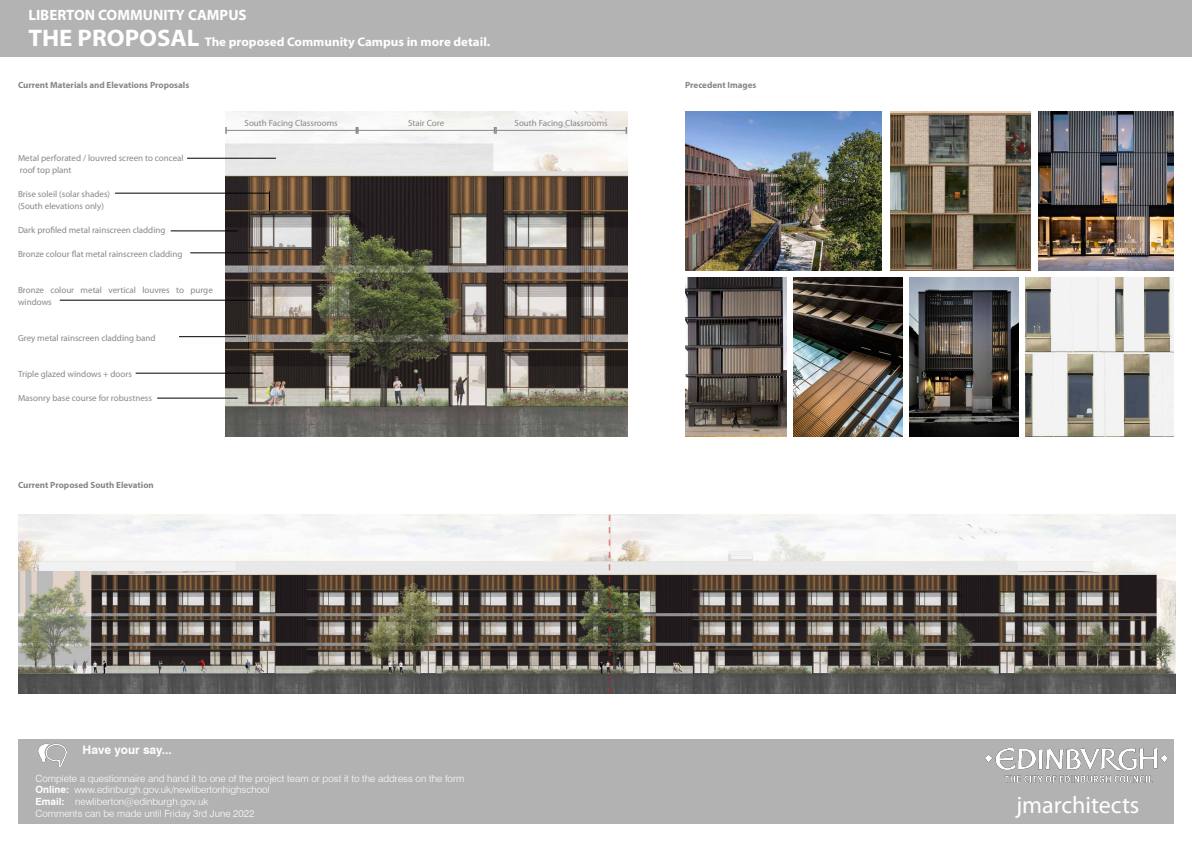
<style>
.page{position:relative;width:1192px;height:842px;background:#fff}
.page>*{position:absolute;margin:0;border:0;box-sizing:border-box;transform-origin:0 0}
.t1{font:24px "Myriad Pro";color:#fff}
.t2{font:700 15px "Myriad Pro";color:#fff}
.t3{font:700 12.5px "Myriad Pro";color:#fff;scale:1.04 1}
.t4{font:700 11.9px "Swiss 721 BT";color:#fff}
.t5{font:300 9.9px/11.9px "Swiss 721 BT";color:#fff}
.t6{font:9px/12px "Myriad Pro";color:#878787}
.t7{font:700 9px "Myriad Pro";color:#878787}
.s1{font-size:24px}
.s2{font-weight:700}
</style>
<div class="page">
<div style="left:0;top:0;width:1192px;height:57px;background:#b3b3b3"></div>
<img style="left:225px;top:112px;width:402px;height:324px">
<hr style="left:187px;top:158px;width:89px;height:1px;background:#000">
<hr style="left:179px;top:336px;width:67px;height:1px;background:#000">
<hr style="left:157px;top:398px;width:81px;height:1px;background:#000">
<hr style="left:136px;top:373px;width:127px;height:1px;background:#000">
<hr style="left:60px;top:300px;width:195px;height:1px;background:#000">
<hr style="left:115px;top:193px;width:155px;height:1px;background:#000">
<hr style="left:171px;top:230px;width:67px;height:1px;background:#000">
<hr style="left:190px;top:252px;width:78px;height:1px;background:#000">
<hr style="left:226px;top:130px;width:130px;height:1px;background:#878787">
<svg style="left:225px;top:127px;width:2px;height:7px"></svg>
<hr style="left:496px;top:130px;width:130px;height:1px;background:#878787">
<hr style="left:358px;top:130px;width:137px;height:1px;background:#878787">
<svg style="left:356px;top:127px;width:3px;height:7px"></svg>
<svg style="left:494px;top:127px;width:3px;height:7px"></svg>
<svg style="left:269px;top:191px;width:1px;height:20px"></svg>
<img style="left:685px;top:278px;width:102px;height:158px">
<img style="left:685px;top:112px;width:197px;height:159px">
<img style="left:1025px;top:278px;width:149px;height:158px">
<img style="left:794px;top:278px;width:109px;height:158px">
<img style="left:910px;top:278px;width:108px;height:158px">
<img style="left:1038px;top:112px;width:136px;height:159px">
<img style="left:890px;top:112px;width:141px;height:159px">
<img style="left:18px;top:515px;width:1157px;height:178px">
<svg style="left:609px;top:515px;width:1px;height:178px"></svg>
<div style="left:18px;top:739px;width:1156px;height:85px;background:#b2b2b2"></div>
<img style="left:38px;top:743px;width:29px;height:24px">
<img style="left:985px;top:747px;width:182px;height:36px">
<h2 class="t2" style="left:28px;top:5px;width:220px">LIBERTON COMMUNITY CAMPUS</h2>
<h3 class="t3" style="left:28px;top:34px;width:446px"><span class="s1">THE PROPOSAL</span> The proposed Community Campus in more detail.</h3>
<p class="t7" style="left:18px;top:79px;width:173px">Current Materials and Elevations Proposals</p>
<p class="t6" style="left:18px;top:152px;width:167px">Metal perforated / louvred screen to conceal roof top plant</p>
<p class="t6" style="left:18px;top:188px;width:94px">Brise soleil (solar shades) (South elevations only)</p>
<p class="t6" style="left:18px;top:224px;width:149px">Dark profiled metal rainscreen cladding</p>
<p class="t6" style="left:18px;top:248px;width:166px">Bronze colour flat metal rainscreen cladding</p>
<p class="t6" style="left:18px;top:284px;width:196px">Bronze colour metal vertical louvres to purge windows</p>
<p class="t6" style="left:18px;top:332px;width:139px">Grey metal rainscreen cladding band</p>
<p class="t6" style="left:18px;top:368px;width:116px">Triple glazed windows + doors</p>
<p class="t6" style="left:18px;top:392px;width:136px">Masonry base course for robustness</p>
<p class="t7" style="left:18px;top:479px;width:137px">Current Proposed South Elevation</p>
<p class="t6" style="left:245px;top:117px;width:95px">South Facing Classrooms</p>
<p class="t6" style="left:408px;top:117px;width:38px">Stair Core</p>
<p class="t6" style="left:515px;top:117px;width:95px">South Facing Classrooms</p>
<p class="t7" style="left:685px;top:79px;width:73px">Precedent Images</p>
<h3 class="t4" style="left:83px;top:743px;width:91px">Have your say...</h3>
<p class="t5" style="left:35px;top:772px;width:430px">Complete a questionnaire and hand it to one of the project team or post it to the address on the form <span class="s2">Online:</span> www.edinburgh.gov.uk/newlibertonhighschool<br><span class="s2">Email:</span> newliberton@edinburgh.gov.uk<br>Comments can be made until Friday 3rd June 2022</p>
<h1 class="t1" style="left:1016px;top:790px;width:125px">jmarchitects</h1>
</div>
